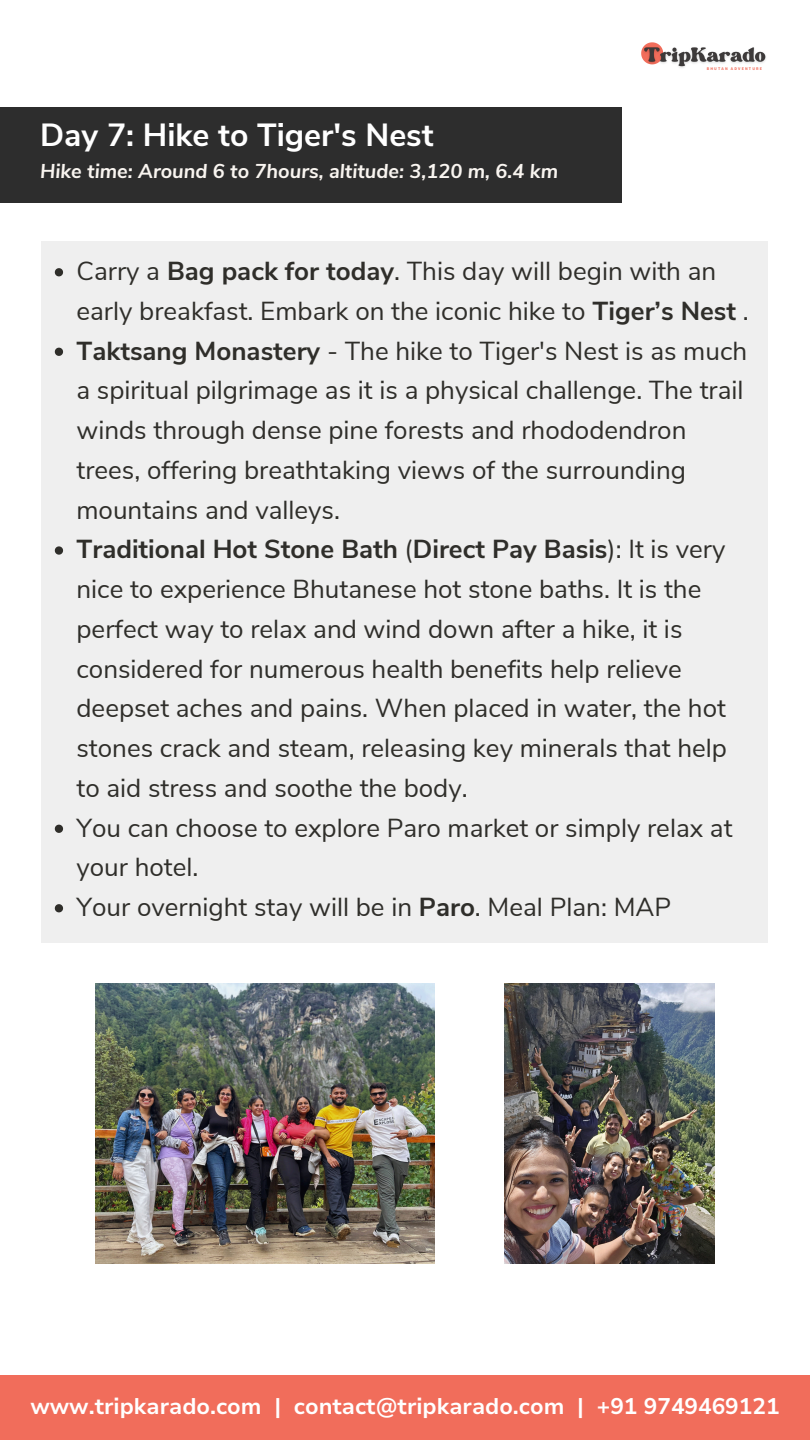
<style>
.page{position:relative;width:810px;height:1440px;background:#fff}
.page>*{position:absolute;margin:0;border:0;box-sizing:border-box;transform-origin:0 0}
.t1{font:700 32px "Nunito Sans";color:#fff}
.t2{font:26px/39.8px "Nunito Sans";color:#2f2e2a}
.t3{font:700 22.6px "Nunito Sans 10 pt";color:#fff}
.t4{font:italic 700 20px "Nunito Sans";color:#f9f5f0}
.t5{font:700 4.1px "Source Sans Pro";letter-spacing:.28em;color:#f16d5b}
.s1{font-weight:700}
</style>
<div class="page">
<div style="left:42px;top:241px;width:726px;height:702px;background:#efefef"></div>
<svg style="left:55px;top:268px;width:8px;height:8px"></svg>
<svg style="left:55px;top:348px;width:8px;height:8px"></svg>
<svg style="left:55px;top:546px;width:8px;height:9px"></svg>
<svg style="left:55px;top:825px;width:8px;height:8px"></svg>
<svg style="left:55px;top:904px;width:8px;height:8px"></svg>
<div style="left:0;top:108px;width:622px;height:95px;background:#2d2d2d"></div>
<img style="left:641px;top:42px;width:125px;height:26px">
<div style="left:0;top:1376px;width:810px;height:64px;background:#f16d5b"></div>
<img style="left:95px;top:983px;width:339px;height:281px">
<img style="left:504px;top:983px;width:211px;height:281px">
<p class="t1" style="left:40px;top:113px;width:395px">Day 7: Hike to Tiger's Nest</p>
<p class="t4" style="left:40px;top:158px;width:519px">Hike time: Around 6 to 7hours, altitude: 3,120 m, 6.4 km</p>
<p class="t5" style="left:707px;top:66px;width:57px">BHUTAN ADVENTURE</p>
<p class="t2" style="left:77px;top:252px;width:674px">Carry a <span class="s1">Bag pack for today</span>. This day will begin with an early breakfast. Embark on the iconic hike to <span class="s1">Tiger’s Nest</span> .</p>
<p class="t2" style="left:77px;top:331px;width:672px"><span class="s1">Taktsang Monastery</span> - The hike to Tiger's Nest is as much a spiritual pilgrimage as it is a physical challenge. The trail winds through dense pine forests and rhododendron trees, offering breathtaking views of the surrounding mountains and valleys.</p>
<h1 class="t2" style="left:77px;top:530px;width:652px"><span class="s1">Traditional Hot Stone Bath</span> (<span class="s1">Direct Pay Basis</span>): It is very nice to experience Bhutanese hot stone baths. It is the perfect way to relax and wind down after a hike, it is considered for numerous health benefits help relieve deepset aches and pains. When placed in water, the hot stones crack and steam, releasing key minerals that help to aid stress and soothe the body.</h1>
<h4 class="t2" style="left:77px;top:808px;width:658px">You can choose to explore Paro market or simply relax at your hotel.</h4>
<p class="t2" style="left:77px;top:888px;width:596px">Your overnight stay will be in <span class="s1">Paro</span>. Meal Plan: MAP</p>
<p class="t3" style="left:30px;top:1391px;width:751px">www.tripkarado.com | contact@tripkarado.com | +91 9749469121</p>
</div>
